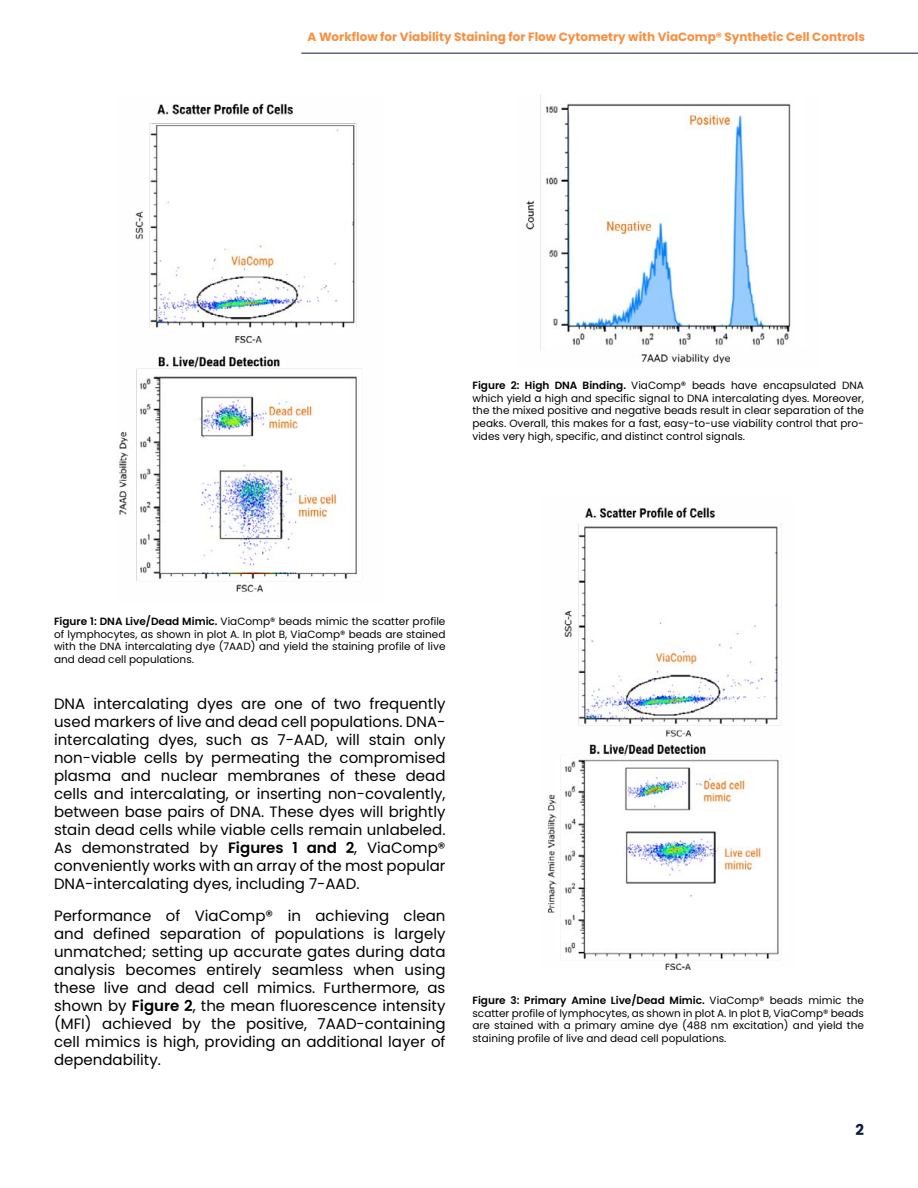
<style>
.page{position:relative;width:918px;height:1188px;background:#fff}
.page>*{position:absolute;margin:0;border:0;box-sizing:border-box;transform-origin:0 0}
.t1{font:15px/18px "Poppins";color:#000;text-align:justify}
.t2{font:700 15px "Poppins";color:#0e1c3d}
.t3{font:700 12px "Poppins";color:#f98f40}
.t4{font:10.5px/12.6px "Poppins";color:#000;text-align:justify}
.s1{font-weight:600}
</style>
<div class="page">
<hr style="left:301px;top:53px;width:617px;height:1px;background:#0e1c3d">
<img style="left:525px;top:94px;width:266px;height:270px">
<img style="left:547px;top:507px;width:235px;height:463px">
<img style="left:119px;top:103px;width:243px;height:490px">
<p class="t3" style="left:308px;top:30px;width:559px">A Workflow for Viability Staining for Flow Cytometry with ViaComp® Synthetic Cell Controls</p>
<p class="t4" style="left:472px;top:379px;width:393px"><span class="s1">Figure 2: High DNA Binding.</span> ViaComp® beads have encapsulated DNA which yield a high and specific signal to DNA intercalating dyes. Moreover, the the mixed positive and negative beads result in clear separation of the peaks. Overall, this makes for a fast, easy-to-use viability control that pro&shy;vides very high, specific, and distinct control signals.</p>
<p class="t4" style="left:54px;top:615px;width:393px"><span class="s1">Figure 1: DNA Live/Dead Mimic.</span> ViaComp® beads mimic the scatter profile of lymphocytes, as shown in plot A. In plot B, ViaComp® beads are stained with the DNA intercalating dye (7AAD) and yield the staining profile of live and dead cell populations.</p>
<p class="t1" style="left:54px;top:695px;width:393px">DNA intercalating dyes are one of two frequently used markers of live and dead cell populations. DNA&shy;intercalating dyes, such as 7-AAD, will stain only non-viable cells by permeating the compromised plasma and nuclear membranes of these dead cells and intercalating, or inserting non-covalently, between base pairs of DNA. These dyes will brightly stain dead cells while viable cells remain unlabeled.<br>As demonstrated by <span class="s1">Figures 1 and 2</span>, ViaComp® conveniently works with an array of the most popular DNA-intercalating dyes, including 7-AAD.</p>
<p class="t1" style="left:54px;top:906px;width:393px">Performance of ViaComp® in achieving clean and defined separation of populations is largely unmatched; setting up accurate gates during data analysis becomes entirely seamless when using these live and dead cell mimics. Furthermore, as shown by <span class="s1">Figure 2</span>, the mean fluorescence intensity (MFI) achieved by the positive, 7AAD-containing cell mimics is high, providing an additional layer of dependability.</p>
<p class="t4" style="left:472px;top:994px;width:393px"><span class="s1">Figure 3: Primary Amine Live/Dead Mimic.</span> ViaComp® beads mimic the scatter profile of lymphocytes, as shown in plot A. In plot B, ViaComp® beads are stained with a primary amine dye (488 nm excitation) and yield the staining profile of live and dead cell populations.</p>
<p class="t2" style="left:855px;top:1121px;width:10px">2</p>
</div>
